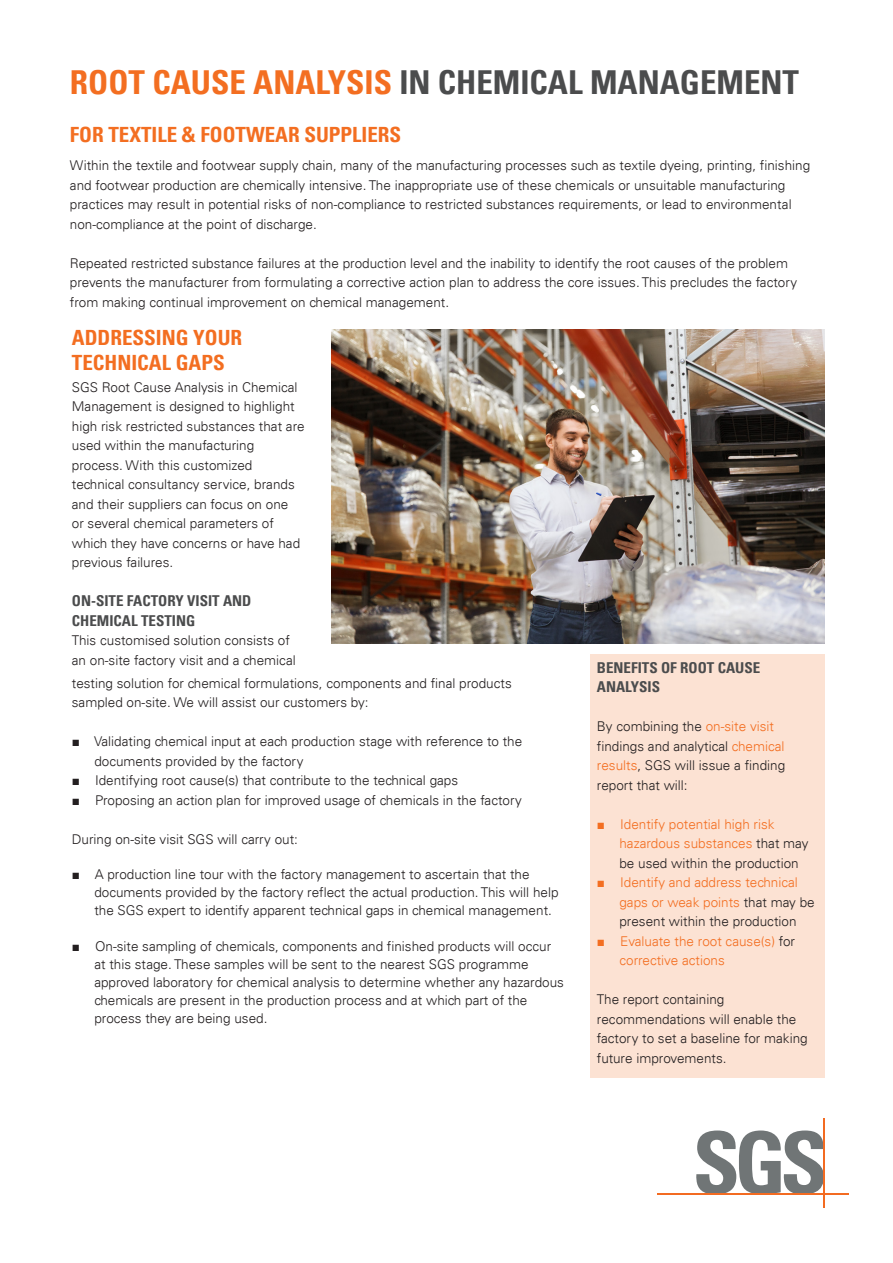
<style>
.page{position:relative;width:893px;height:1263px;background:#fff}
.page>*{position:absolute;margin:0;border:0;box-sizing:border-box;transform-origin:0 0}
.t1{font:700 condensed 33px "Univers LT";color:#4b4c4d}
.t2{font:700 condensed 21px "Univers LT";color:#f36e21}
.t3{font:700 condensed 15px "Univers LT";color:#4b4c4d}
.t4{font:300 13.5px/19.5px "Univers LT";color:#231f20}
.t5{font:300 13.5px "Univers LT";color:#f36e21}
.s1{color:#f36e21}
.s2{font-family:"Arial";font-weight:400}
.s3{color:#231f20}
</style>
<div class="page">
<svg style="left:696px;top:1130px;width:127px;height:63px"></svg>
<hr style="left:658px;top:1193px;width:191px;height:2px;background:#f36b21">
<hr style="left:823px;top:1118px;width:2px;height:89px;background:#f36b21">
<img style="left:331px;top:330px;width:494px;height:314px">
<div style="left:590px;top:654px;width:235px;height:423px;background:#fce2d3"></div>
<p class="t1" style="left:70px;top:62px;width:731px"><span class="s1">ROOT CAUSE ANALYSIS</span> IN CHEMICAL MANAGEMENT</p>
<p class="t2" style="left:70px;top:122px;width:333px">FOR TEXTILE &amp; FOOTWEAR SUPPLIERS</p>
<p class="t4" style="left:70px;top:156px;width:742px">Within the textile and footwear supply chain, many of the manufacturing processes such as textile dyeing, printing, finishing and footwear production are chemically intensive. The inappropriate use of these chemicals or unsuitable manufacturing</p>
<p class="t4" style="left:70px;top:195px;width:723px">practices may result in potential risks of non-compliance to restricted substances requirements, or lead to environmental non-compliance at the point of discharge.</p>
<p class="t4" style="left:70px;top:253px;width:720px">Repeated restricted substance failures at the production level and the inability to identify the root causes of the problem</p>
<p class="t4" style="left:70px;top:273px;width:729px">prevents the manufacturer from formulating a corrective action plan to address the core issues. This precludes the factory from making continual improvement on chemical management.</p>
<p class="t2" style="left:72px;top:325px;width:172px">ADDRESSING YOUR</p>
<p class="t2" style="left:72px;top:350px;width:154px">TECHNICAL GAPS</p>
<p class="t4" style="left:72px;top:377px;width:234px">SGS Root Cause Analysis in Chemical Management is designed to highlight high risk restricted substances that are used within the manufacturing</p>
<p class="t4" style="left:72px;top:455px;width:182px">process. With this customized</p>
<p class="t4" style="left:72px;top:475px;width:230px">technical consultancy service, brands and their suppliers can focus on one or several chemical parameters of which they have concerns or have had previous failures.</p>
<p class="t3" style="left:72px;top:592px;width:181px">ON-SITE FACTORY VISIT AND</p>
<p class="t3" style="left:72px;top:611px;width:125px">CHEMICAL TESTING</p>
<p class="t4" style="left:72px;top:631px;width:225px">This customised solution consists of an on-site factory visit and a chemical</p>
<p class="t4" style="left:72px;top:673px;width:441px">testing solution for chemical formulations, components and final products</p>
<p class="t4" style="left:72px;top:693px;width:298px">sampled on-site. We will assist our customers by:</p>
<p class="t4" style="left:72px;top:732px;width:452px"><span class="s2">■</span> Validating chemical input at each production stage with reference to the</p>
<p class="t4" style="left:94px;top:751px;width:211px">documents provided by the factory</p>
<p class="t4" style="left:72px;top:771px;width:388px"><span class="s2">■</span> Identifying root cause(s) that contribute to the technical gaps</p>
<p class="t4" style="left:72px;top:790px;width:452px"><span class="s2">■</span> Proposing an action plan for improved usage of chemicals in the factory</p>
<p class="t4" style="left:72px;top:829px;width:228px">During on-site visit SGS will carry out:</p>
<p class="t4" style="left:72px;top:864px;width:459px"><span class="s2">■</span> A production line tour with the factory management to ascertain that the</p>
<p class="t4" style="left:94px;top:882px;width:466px">documents provided by the factory reflect the actual production. This will help</p>
<p class="t4" style="left:94px;top:900px;width:459px">the SGS expert to identify apparent technical gaps in chemical management.</p>
<p class="t4" style="left:72px;top:936px;width:481px"><span class="s2">■</span> On-site sampling of chemicals, components and finished products will occur</p>
<p class="t4" style="left:94px;top:954px;width:436px">at this stage. These samples will be sent to the nearest SGS programme</p>
<p class="t4" style="left:94px;top:972px;width:471px">approved laboratory for chemical analysis to determine whether any hazardous</p>
<p class="t4" style="left:94px;top:990px;width:435px">chemicals are present in the production process and at which part of the</p>
<p class="t4" style="left:94px;top:1008px;width:175px">process they are being used.</p>
<p class="t3" style="left:597px;top:658px;width:165px">BENEFITS OF ROOT CAUSE</p>
<p class="t3" style="left:597px;top:678px;width:65px">ANALYSIS</p>
<p class="t4" style="left:597px;top:717px;width:179px">By combining the <span class="s1">on-site visit</span></p>
<p class="t4" style="left:597px;top:736px;width:189px">findings and analytical <span class="s1">chemical</span></p>
<p class="t4" style="left:597px;top:756px;width:190px"><span class="s1">results</span>, SGS will issue a finding report that will:</p>
<p class="t5" style="left:597px;top:816px;width:179px"><span class="s2">■</span> Identify potential high risk</p>
<p class="t5" style="left:619px;top:835px;width:191px">hazardous substances <span class="s3">that may</span></p>
<p class="t4" style="left:619px;top:853px;width:181px">be used within the production</p>
<p class="t5" style="left:597px;top:874px;width:203px"><span class="s2">■</span> Identify and address technical</p>
<p class="t5" style="left:619px;top:894px;width:197px">gaps or weak points <span class="s3">that may be</span></p>
<p class="t4" style="left:619px;top:912px;width:179px">present within the production</p>
<p class="t5" style="left:597px;top:933px;width:200px"><span class="s2">■</span> Evaluate the root cause(s) <span class="s3">for</span></p>
<p class="t5" style="left:619px;top:952px;width:107px">corrective actions</p>
<p class="t4" style="left:597px;top:990px;width:129px">The report containing</p>
<p class="t4" style="left:597px;top:1009px;width:212px">recommendations will enable the factory to set a baseline for making future improvements.</p>
</div>
